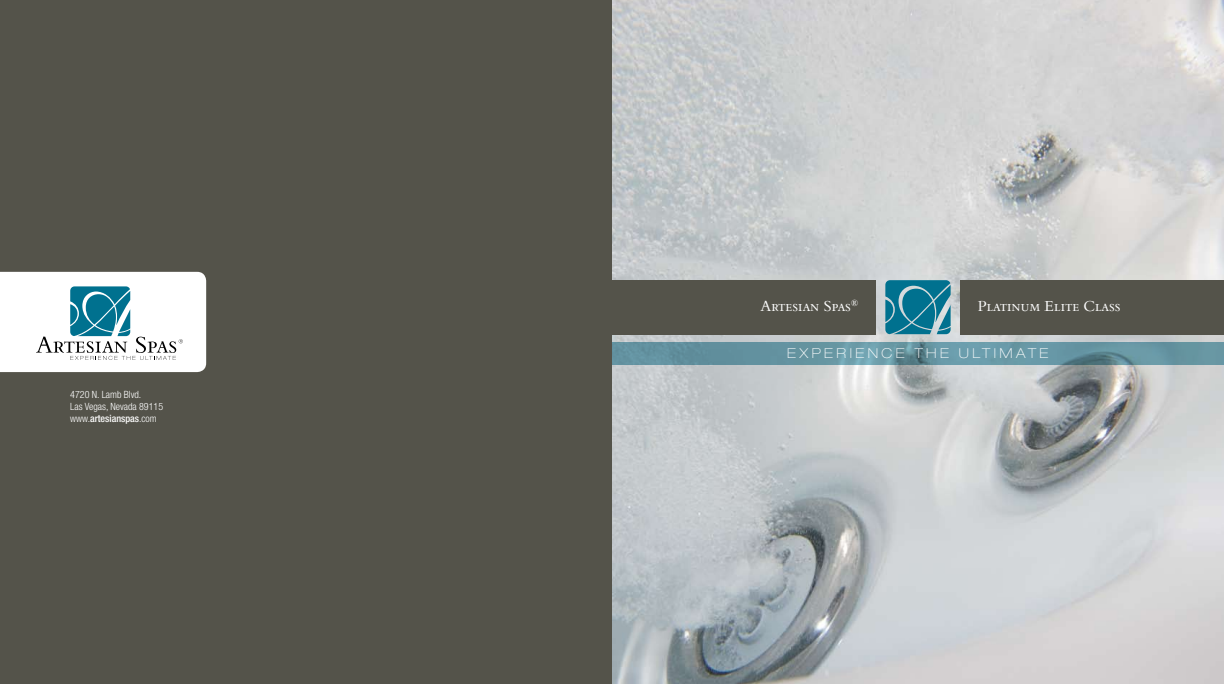
<style>
.page{position:relative;width:1224px;height:684px;background:#fff}
.page>*{position:absolute;margin:0;border:0;box-sizing:border-box;transform-origin:0 0}
.t1{font:16px "Bembo SC";color:#fff}
.t2{font:100 expanded 13.7px "Helvetica Neue";letter-spacing:.25em;color:#fff}
.t3{font:300 condensed 10px/12px "Helvetica Neue";color:#fff}
.t4{font:9.3px "Bembo SC";color:#fff}
.s1{font-weight:500}
</style>
<div class="page">
<img style="left:612px;top:0;width:612px;height:684px">
<div style="left:960px;top:280px;width:264px;height:54px;background:#54534a"></div>
<svg style="left:885px;top:280px;width:66px;height:54px;background:#29859d"></svg>
<div style="left:612px;top:280px;width:264px;height:54px;background:#54534a"></div>
<svg style="left:612px;top:342px;width:612px;height:22px;background:#6594a1"></svg>
<div style="left:0;top:0;width:612px;height:684px;background:#54534a"></div>
<svg style="left:0;top:272px;width:206px;height:100px;background:#d9e7ea"></svg>
<p class="t3" style="left:70px;top:388px;width:94px">4720 N. Lamb Blvd.<br>Las Vegas, Nevada 89115 www.<span class="s1">artesianspas</span>.com</p>
<p class="t4" style="left:851px;top:298px;width:9px">®</p>
<h1 class="t1" style="left:761px;top:298px;width:92px">Artesian Spas</h1>
<h1 class="t1" style="left:978px;top:298px;width:144px">Platinum Elite Class</h1>
<h2 class="t2" style="left:787px;top:345px;width:263px">EXPERIENCE THE ULTIMATE</h2>
</div>
